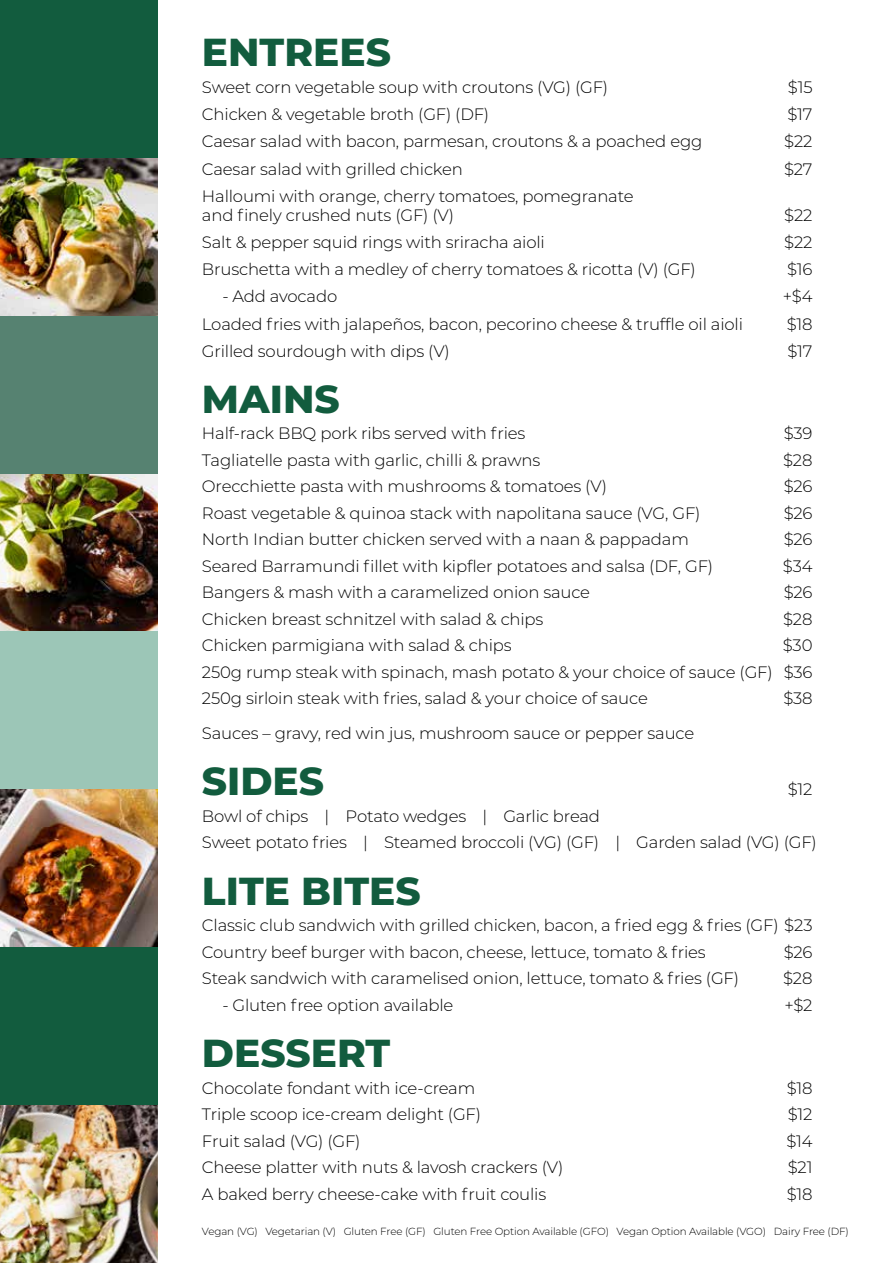
<style>
.page{position:relative;width:893px;height:1263px;background:#fff}
.page>*{position:absolute;margin:0;border:0;box-sizing:border-box;transform-origin:0 0}
.t1{font:800 39px "Montserrat";color:#125c3e}
.t2{font:300 16.5px/26.5px "Montserrat";letter-spacing:-.01em;color:#000}
.t3{font:300 10.35px "Montserrat";letter-spacing:-.01em;color:#000}
</style>
<div class="page">
<img style="left:0;top:1105px;width:158px;height:158px">
<img style="left:0;top:789px;width:158px;height:158px">
<img style="left:0;top:474px;width:158px;height:157px">
<img style="left:0;top:158px;width:158px;height:158px">
<div style="left:0;top:947px;width:158px;height:158px;background:#125c3e"></div>
<div style="left:0;top:631px;width:158px;height:158px;background:#9cc6b7"></div>
<div style="left:0;top:316px;width:158px;height:158px;background:#568271"></div>
<div style="left:0;top:0;width:158px;height:158px;background:#125c3e"></div>
<h1 class="t1" style="left:202px;top:23px;width:190px">ENTREES</h1>
<p class="t2" style="left:202px;top:73px;width:408px">Sweet corn vegetable soup with croutons (VG) (GF)</p>
<p class="t2" style="left:788px;top:73px;width:26px">$15</p>
<p class="t2" style="left:202px;top:100px;width:289px">Chicken &amp; vegetable broth (GF) (DF)</p>
<p class="t2" style="left:788px;top:100px;width:26px">$17</p>
<p class="t2" style="left:202px;top:128px;width:502px">Caesar salad with bacon, parmesan, croutons &amp; a poached egg</p>
<p class="t2" style="left:784px;top:128px;width:30px">$22</p>
<p class="t2" style="left:202px;top:155px;width:262px">Caesar salad with grilled chicken</p>
<p class="t2" style="left:784px;top:155px;width:30px">$27</p>
<p class="t2" style="left:202px;top:186px;width:433px;line-height:18.8px">Halloumi with orange, cherry tomatoes, pomegranate and finely crushed nuts (GF) (V)</p>
<p class="t2" style="left:784px;top:201px;width:30px">$22</p>
<p class="t2" style="left:202px;top:228px;width:344px">Salt &amp; pepper squid rings with sriracha aioli</p>
<p class="t2" style="left:784px;top:228px;width:30px">$22</p>
<p class="t2" style="left:202px;top:255px;width:495px">Bruschetta with a medley of cherry tomatoes &amp; ricotta (V) (GF)</p>
<p class="t2" style="left:787px;top:255px;width:27px">$16</p>
<p class="t2" style="left:222px;top:283px;width:116px">- Add avocado</p>
<p class="t2" style="left:783px;top:283px;width:31px">+$4</p>
<p class="t2" style="left:202px;top:310px;width:542px">Loaded fries with jalapeños, bacon, pecorino cheese &amp; truffle oil aioli</p>
<p class="t2" style="left:787px;top:310px;width:27px">$18</p>
<p class="t2" style="left:202px;top:337px;width:249px">Grilled sourdough with dips (V)</p>
<p class="t2" style="left:788px;top:337px;width:26px">$17</p>
<h1 class="t1" style="left:202px;top:370px;width:139px">MAINS</h1>
<p class="t2" style="left:202px;top:420px;width:325px">Half-rack BBQ pork ribs served with fries</p>
<p class="t2" style="left:784px;top:420px;width:30px">$39</p>
<p class="t2" style="left:202px;top:446px;width:340px">Tagliatelle pasta with garlic, chilli &amp; prawns</p>
<p class="t2" style="left:783px;top:446px;width:31px">$28</p>
<p class="t2" style="left:202px;top:473px;width:406px">Orecchiette pasta with mushrooms &amp; tomatoes (V)</p>
<p class="t2" style="left:784px;top:473px;width:30px">$26</p>
<p class="t2" style="left:202px;top:499px;width:500px">Roast vegetable &amp; quinoa stack with napolitana sauce (VG, GF)</p>
<p class="t2" style="left:784px;top:499px;width:30px">$26</p>
<p class="t2" style="left:202px;top:526px;width:488px">North Indian butter chicken served with a naan &amp; pappadam</p>
<p class="t2" style="left:784px;top:526px;width:30px">$26</p>
<p class="t2" style="left:202px;top:552px;width:513px">Seared Barramundi fillet with kipfler potatoes and salsa (DF, GF)</p>
<p class="t2" style="left:783px;top:552px;width:31px">$34</p>
<p class="t2" style="left:202px;top:579px;width:390px">Bangers &amp; mash with a caramelized onion sauce</p>
<p class="t2" style="left:784px;top:579px;width:30px">$26</p>
<p class="t2" style="left:202px;top:605px;width:343px">Chicken breast schnitzel with salad &amp; chips</p>
<p class="t2" style="left:783px;top:605px;width:31px">$28</p>
<p class="t2" style="left:202px;top:632px;width:311px">Chicken parmigiana with salad &amp; chips</p>
<p class="t2" style="left:202px;top:632px;width:612px;text-align:justify;text-indent:581px">$30<br>250g rump steak with spinach, mash potato &amp; your choice of sauce (GF) $36<br>250g sirloin steak with fries, salad &amp; your choice of sauce</p>
<p class="t2" style="left:783px;top:685px;width:31px">$38</p>
<p class="t2" style="left:202px;top:720px;width:494px">Sauces – gravy, red win jus, mushroom sauce or pepper sauce</p>
<h1 class="t1" style="left:202px;top:753px;width:124px">SIDES</h1>
<p class="t2" style="left:788px;top:776px;width:26px">$12</p>
<p class="t2" style="left:202px;top:802px;width:616px">Bowl of chips | Potato wedges | Garlic bread<br>Sweet potato fries | Steamed broccoli (VG) (GF) | Garden salad (VG) (GF)</p>
<h1 class="t1" style="left:202px;top:862px;width:220px">LITE BITES</h1>
<p class="t2" style="left:202px;top:911px;width:612px">Classic club sandwich with grilled chicken, bacon, a fried egg &amp; fries (GF) $23<br>Country beef burger with bacon, cheese, lettuce, tomato &amp; fries</p>
<p class="t2" style="left:784px;top:938px;width:30px">$26</p>
<p class="t2" style="left:202px;top:964px;width:539px">Steak sandwich with caramelised onion, lettuce, tomato &amp; fries (GF)</p>
<p class="t2" style="left:783px;top:964px;width:31px">$28</p>
<p class="t2" style="left:222px;top:991px;width:233px">- Gluten free option available</p>
<p class="t2" style="left:784px;top:991px;width:30px">+$2</p>
<h1 class="t1" style="left:202px;top:1025px;width:190px">DESSERT</h1>
<p class="t2" style="left:202px;top:1074px;width:275px">Chocolate fondant with ice-cream</p>
<p class="t2" style="left:787px;top:1074px;width:27px">$18</p>
<p class="t2" style="left:202px;top:1101px;width:280px">Triple scoop ice-cream delight (GF)</p>
<p class="t2" style="left:788px;top:1101px;width:26px">$12</p>
<p class="t2" style="left:202px;top:1127px;width:160px">Fruit salad (VG) (GF)</p>
<p class="t2" style="left:786px;top:1127px;width:28px">$14</p>
<p class="t2" style="left:202px;top:1154px;width:363px">Cheese platter with nuts &amp; lavosh crackers (V)</p>
<p class="t2" style="left:788px;top:1154px;width:26px">$21</p>
<p class="t2" style="left:202px;top:1180px;width:346px">A baked berry cheese-cake with fruit coulis</p>
<p class="t2" style="left:787px;top:1180px;width:27px">$18</p>
<p class="t3" style="left:202px;top:1224px;width:648px">Vegan (VG) Vegetarian (V) Gluten Free (GF) Gluten Free Option Available (GFO) Vegan Option Available (VGO) Dairy Free (DF)</p>
</div>
